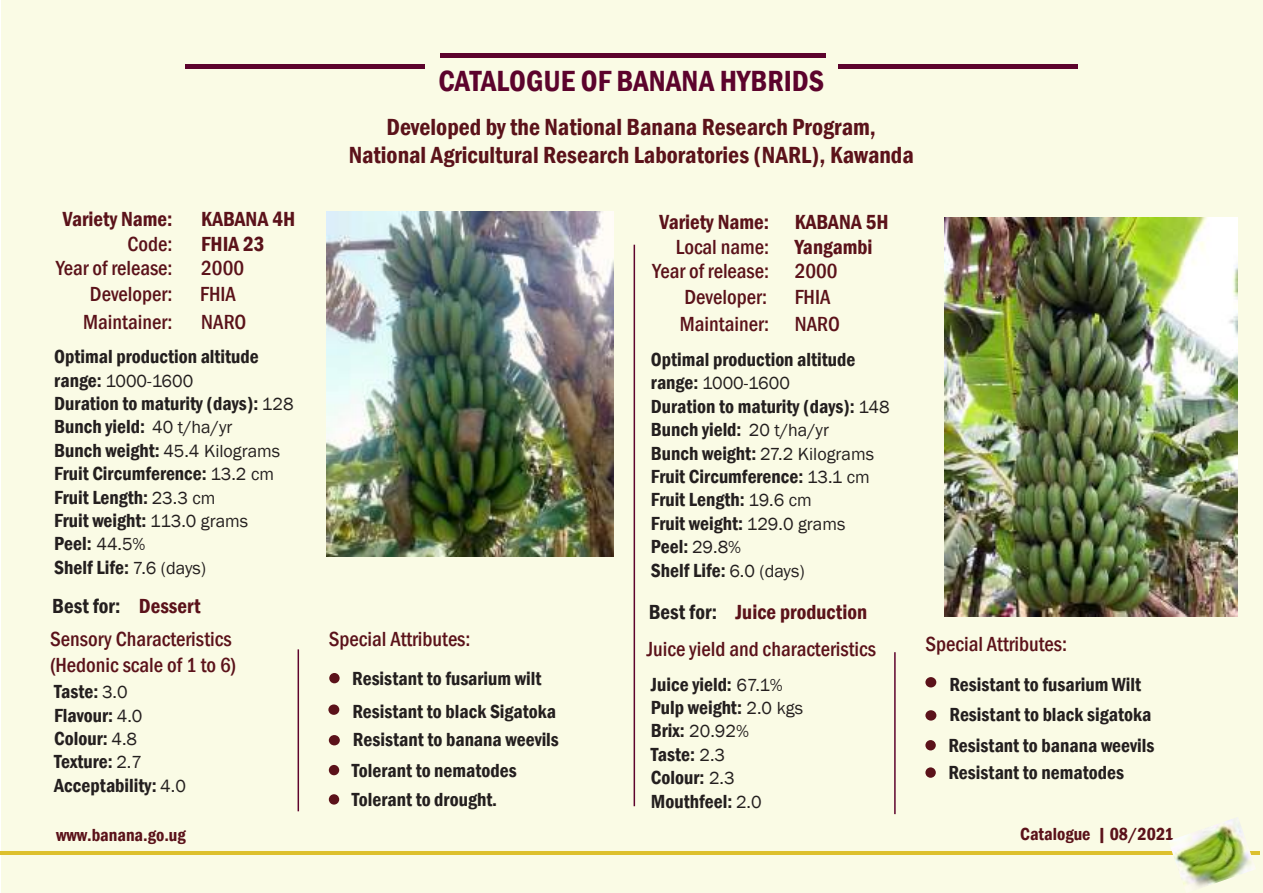
<style>
.page{position:relative;width:1263px;height:893px;background:#fff}
.page>*{position:absolute;margin:0;border:0;box-sizing:border-box;transform-origin:0 0}
.t1{font:600 condensed 30px "Franklin Gothic";color:#5c032c}
.t2{font:600 condensed 24px/28.8px "Franklin Gothic";color:#5b121a;text-align:center}
.t3{font:500 condensed 21px/25.2px "Franklin Gothic";color:#5b121a}
.t4{font:600 condensed 21px "Franklin Gothic";color:#5b121a}
.t5{font:600 condensed 21px "Franklin Gothic";color:#241f1f}
.t6{font:600 condensed 19.5px/23.4px "Franklin Gothic";color:#241f1f}
.t7{font:18px "Franklin Gothic";color:#241f1f}
.t8{font:600 condensed 18px "Franklin Gothic";color:#5b121a}
.s1{font-weight:600;font-stretch:condensed;font-size:19.5px}
.s2{font-weight:400;font-stretch:normal;font-size:18px}
.s3{color:#5b121a}
.s4{color:#241f1f}
</style>
<div class="page">
<div style="left:1px;top:0;width:1260px;height:893px;background:#fafbe5"></div>
<hr style="left:185px;top:65px;width:239px;height:4px;background:#5c032c">
<hr style="left:838px;top:65px;width:240px;height:4px;background:#5c032c">
<hr style="left:440px;top:53px;width:385px;height:4px;background:#5c032c">
<hr style="left:0;top:851px;width:1263px;height:4px;background:#ddc02d">
<img style="left:1169px;top:818px;width:87px;height:70px">
<hr style="left:634px;top:245px;width:1px;height:561px;background:#5e032d">
<img style="left:327px;top:212px;width:286px;height:344px">
<hr style="left:298px;top:649px;width:1px;height:162px;background:#5e032d">
<div style="left:328px;top:704px;width:11px;height:11px;background:#5b121a;border-radius:50%"></div>
<div style="left:329px;top:735px;width:11px;height:10px;background:#5b121a;border-radius:50%"></div>
<div style="left:329px;top:765px;width:10px;height:10px;background:#5b121a;border-radius:50%"></div>
<div style="left:329px;top:794px;width:10px;height:11px;background:#5b121a;border-radius:50%"></div>
<div style="left:329px;top:673px;width:11px;height:10px;background:#5b121a;border-radius:50%"></div>
<img style="left:944px;top:218px;width:293px;height:399px">
<hr style="left:894px;top:652px;width:2px;height:162px;background:#5e032d">
<div style="left:925px;top:677px;width:11px;height:10px;background:#5b121a;border-radius:50%"></div>
<div style="left:925px;top:710px;width:11px;height:11px;background:#5b121a;border-radius:50%"></div>
<div style="left:925px;top:740px;width:11px;height:10px;background:#5b121a;border-radius:50%"></div>
<div style="left:925px;top:767px;width:11px;height:11px;background:#5b121a;border-radius:50%"></div>
<hr style="left:1260px;top:0;width:3px;height:893px;background:#fafbe5">
<h1 class="t1" style="left:438px;top:61px;width:387px">CATALOGUE OF BANANA HYBRIDS</h1>
<p class="t2" style="left:349px;top:112px;width:567px">Developed by the National Banana Research Program,<br>National Agricultural Research Laboratories (NARL), Kawanda</p>
<p class="t4" style="left:63px;top:205px;width:111px">Variety Name:</p>
<p class="t4" style="left:201px;top:205px;width:96px">KABANA 4H</p>
<p class="t4" style="left:659px;top:208px;width:111px">Variety Name:</p>
<p class="t4" style="left:795px;top:208px;width:96px">KABANA 5H</p>
<p class="t3" style="left:127px;top:231px;width:47px">Code:</p>
<p class="t4" style="left:201px;top:230px;width:65px">FHIA 23</p>
<p class="t3" style="left:56px;top:255px;width:118px">Year of release:</p>
<p class="t3" style="left:201px;top:255px;width:44px">2000</p>
<p class="t3" style="left:653px;top:234px;width:118px;line-height:24.6px;text-align:right">Local name:<br>Year of release:</p>
<p class="t4" style="left:795px;top:232px;width:79px">Yangambi</p>
<p class="t3" style="left:795px;top:258px;width:44px">2000</p>
<p class="t3" style="left:90px;top:281px;width:84px">Developer:</p>
<p class="t3" style="left:200px;top:281px;width:37px">FHIA</p>
<p class="t3" style="left:684px;top:285px;width:84px">Developer:</p>
<p class="t3" style="left:795px;top:285px;width:37px">FHIA</p>
<p class="t3" style="left:83px;top:310px;width:91px">Maintainer:</p>
<p class="t3" style="left:201px;top:310px;width:47px">NARO</p>
<p class="t3" style="left:680px;top:311px;width:91px">Maintainer:</p>
<p class="t3" style="left:795px;top:311px;width:47px">NARO</p>
<p class="t6" style="left:54px;top:345px;width:206px">Optimal production altitude</p>
<p class="t7" style="left:54px;top:369px;width:140px"><span class="s1">range:</span> 1000-1600</p>
<p class="t6" style="left:54px;top:391px;width:241px">Duration to maturity (days): <span class="s2">128<br></span>Bunch yield: <span class="s2">40 t/ha/yr</span></p>
<p class="t7" style="left:54px;top:440px;width:227px"><span class="s1">Bunch weight:</span> 45.4 Kilograms</p>
<p class="t6" style="left:54px;top:462px;width:221px">Fruit Circumference: <span class="s2">13.2 cm<br></span>Fruit Length: <span class="s2">23.3 cm<br></span>Fruit weight: <span class="s2">113.0 grams<br></span>Peel: <span class="s2">44.5%<br></span>Shelf Life: <span class="s2">7.6 (days)</span></p>
<p class="t6" style="left:651px;top:347px;width:206px">Optimal production altitude</p>
<p class="t7" style="left:651px;top:372px;width:140px"><span class="s1">range:</span> 1000-1600</p>
<p class="t6" style="left:651px;top:394px;width:240px">Duration to maturity (days): <span class="s2">148<br></span>Bunch yield: <span class="s2">20 t/ha/yr</span></p>
<p class="t7" style="left:651px;top:442px;width:225px"><span class="s1">Bunch weight:</span> 27.2 Kilograms</p>
<p class="t6" style="left:651px;top:464px;width:221px">Fruit Circumference: <span class="s2">13.1 cm<br></span>Fruit Length: <span class="s2">19.6 cm<br></span>Fruit weight: <span class="s2">129.0 grams<br></span>Peel: <span class="s2">29.8%<br></span>Shelf Life: <span class="s2">6.0 (days)</span></p>
<p class="t5" style="left:52px;top:592px;width:150px">Best for: <span class="s3">Dessert</span></p>
<p class="t4" style="left:649px;top:598px;width:220px"><span class="s4">Best for:</span> Juice production</p>
<p class="t3" style="left:50px;top:627px;width:188px">Sensory Characteristics (Hedonic scale of 1 to 6)</p>
<p class="t6" style="left:54px;top:680px;width:133px">Taste: <span class="s2">3.0<br></span>Flavour: <span class="s2">4.0<br></span>Colour: <span class="s2">4.8<br></span>Texture: <span class="s2">2.7<br></span>Acceptability: <span class="s2">4.0</span></p>
<p class="t3" style="left:329px;top:627px;width:143px">Special Attributes:</p>
<p class="t6" style="left:352px;top:666px;width:191px">Resistant to fusarium wilt</p>
<p class="t6" style="left:352px;top:697px;width:208px;line-height:27.8px">Resistant to black Sigatoka<br>Resistant to banana weevils</p>
<p class="t6" style="left:352px;top:755px;width:166px;line-height:29.2px">Tolerant to nematodes<br>Tolerant to drought.</p>
<p class="t3" style="left:647px;top:636px;width:231px">Juice yield and characteristics</p>
<p class="t6" style="left:651px;top:672px;width:154px">Juice yield: <span class="s2">67.1%<br></span>Pulp weight: <span class="s2">2.0 kgs</span></p>
<p class="t7" style="left:651px;top:720px;width:100px"><span class="s1">Brix:</span> 20.92%</p>
<p class="t6" style="left:651px;top:742px;width:112px">Taste: <span class="s2">2.3<br></span>Colour: <span class="s2">2.3<br></span>Mouthfeel: <span class="s2">2.0</span></p>
<p class="t3" style="left:925px;top:631px;width:143px">Special Attributes:</p>
<p class="t6" style="left:948px;top:669px;width:207px;line-height:30.6px">Resistant to fusarium Wilt<br>Resistant to black sigatoka<br>Resistant to banana weevils</p>
<p class="t6" style="left:948px;top:761px;width:177px">Resistant to nematodes</p>
<p class="t8" style="left:56px;top:823px;width:131px">www.banana.go.ug</p>
<p class="t8" style="left:1020px;top:822px;width:155px">Catalogue | 08/2021</p>
</div>
